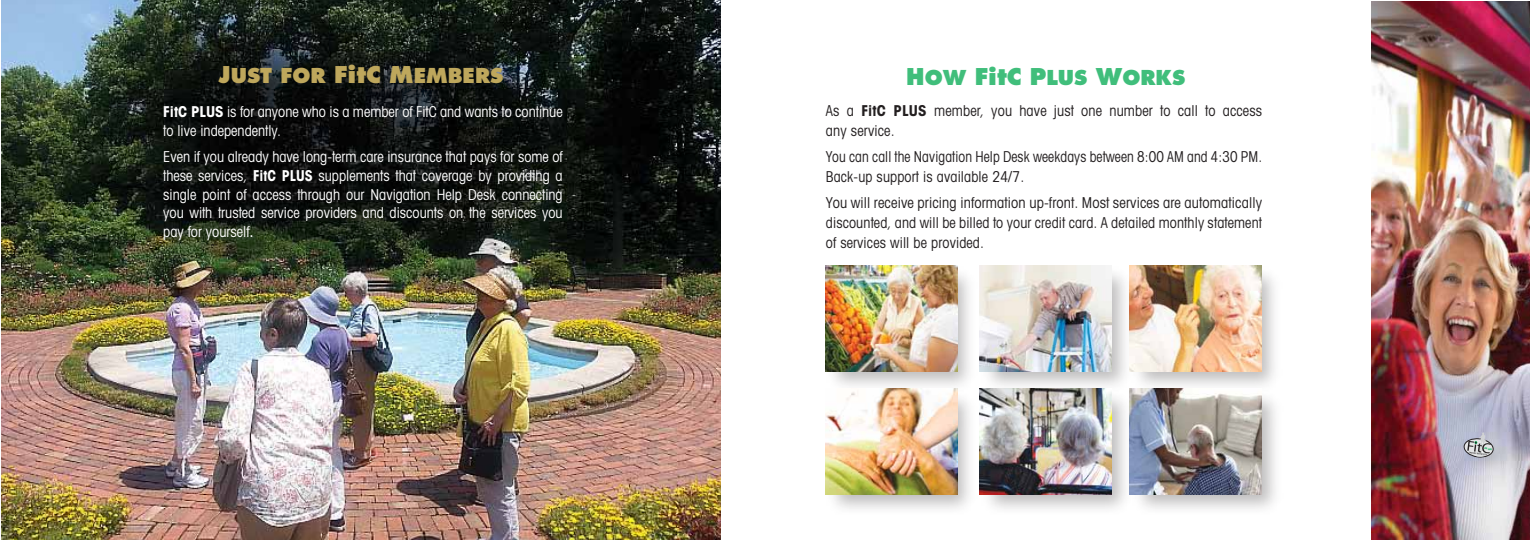
<style>
.page{position:relative;width:1530px;height:540px;background:#fff}
.page>*{position:absolute;margin:0;border:0;box-sizing:border-box;transform-origin:0 0}
.t1{font:800 20px "Futura";color:#bea75c}
.t2{font:800 20px "Futura";color:#40be7b}
.t3{font:condensed 15px/18.8px "Avant Garde";color:#fff;scale:.95 1}
.t4{font:condensed 15px/20px "Avant Garde";letter-spacing:.01em;color:#231f20;text-align:justify;scale:.96 1}
.t5{font:condensed 15px/20px "Avant Garde";letter-spacing:.01em;color:#231f20;scale:.9 1}
.t6{font:condensed 15px/20px "Avant Garde";letter-spacing:.01em;color:#231f20;scale:.95 1}
.t7{font:900 2.38px "Helvetica";color:#00a94f}
.s1{font-size:22.5px}
.s2{font-weight:700}
.s3{font-weight:500}
</style>
<div class="page">
<img style="left:825px;top:265px;width:145px;height:119px">
<img style="left:825px;top:384px;width:155px;height:125px">
<img style="left:1137px;top:265px;width:138px;height:132px">
<img style="left:976px;top:265px;width:161px;height:132px">
<img style="left:1372px;top:2px;width:158px;height:538px">
<img style="left:1px;top:1px;width:719px;height:539px">
<img style="left:209px;top:54px;width:322px;height:41px">
<img style="left:153px;top:95px;width:446px;height:218px">
<img style="left:1456px;top:430px;width:60px;height:50px">
<svg style="left:1464px;top:432px;width:30px;height:26px"></svg>
<img style="left:980px;top:266px;width:132px;height:106px">
<img style="left:1130px;top:266px;width:132px;height:106px">
<img style="left:826px;top:266px;width:132px;height:106px">
<img style="left:980px;top:389px;width:132px;height:106px">
<img style="left:1130px;top:389px;width:132px;height:106px">
<img style="left:826px;top:389px;width:132px;height:106px">
<h1 class="t1" style="left:219px;top:64px;width:286px"><span class="s1">J</span>UST FOR <span class="s1">FitC M</span>EMBERS</h1>
<h1 class="t2" style="left:906px;top:65px;width:281px"><span class="s1">H</span>OW <span class="s1">FitC P</span>LUS <span class="s1">W</span>ORKS</h1>
<p class="t3" style="left:163px;top:102px;width:422px"><span class="s2">FitC PLUS</span> is for anyone who is a member of FitC and wants to continue to live independently.</p>
<p class="t3" style="left:163px;top:147px;width:422px;text-align:justify">Even if you already have long-term care insurance that pays for some of these services, <span class="s2">FitC PLUS</span> supplements that coverage by providing a single point of access through our Navigation Help Desk connecting you with trusted service providers and discounts on the services you pay for yourself<span class="s3">.</span></p>
<p class="t6" style="left:826px;top:100px;width:461px">As a <span class="s2">FitC PLUS</span> member, you have just one number to call to access any service.</p>
<p class="t5" style="left:826px;top:146px;width:486px">You can call the Navigation Help Desk weekdays between 8:00 AM and 4:30 PM.<br>Back-up support is available 24/7.</p>
<p class="t4" style="left:826px;top:193px;width:456px">You will receive pricing information up-front. Most services are automatically discounted, and will be billed to your credit card. A detailed monthly statement of services will be provided.</p>
<p class="t7" style="left:1485px;top:447px;width:9px;rotate:7deg">PLUS</p>
</div>
